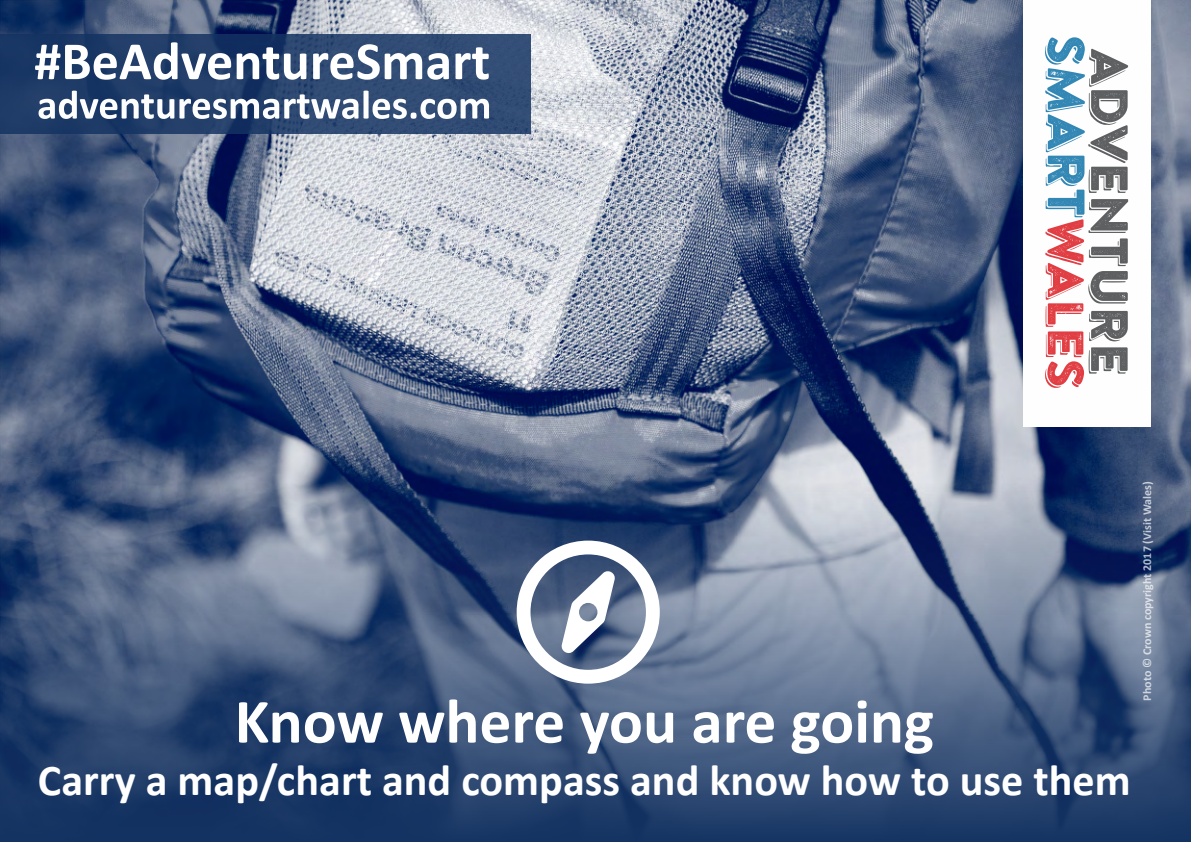
<style>
.page{position:relative;width:1191px;height:842px;background:#fff}
.page>*{position:absolute;margin:0;border:0;box-sizing:border-box;transform-origin:0 0}
.t1{font:700 63.4px "Calibri";color:#fff}
.t2{font:700 44.2px "Calibri";color:#fff}
.t3{font:700 12px "Calibri";color:rgb(254 254 254/.7)}
</style>
<div class="page">
<img style="left:0;top:0;width:1191px;height:481px">
<svg style="left:0;top:481px;width:1191px;height:361px;background:#465c80"></svg>
<div style="left:1022px;top:0;width:128px;height:427px;background:#fefefe"></div>
<svg style="left:1045px;top:37px;width:83px;height:351px"></svg>
<div style="left:0;top:34px;width:531px;height:100px;background:#143362;opacity:.85"></div>
<svg style="left:39px;top:91px;width:450px;height:28px"></svg>
<svg style="left:516px;top:541px;width:144px;height:143px"></svg>
<svg style="left:35px;top:42px;width:454px;height:38px"></svg>
<h1 class="t1" style="left:235px;top:695px;width:701px">Know where you are going</h1>
<p class="t2" style="left:38px;top:762px;width:1094px">Carry a map/chart and compass and know how to use them</p>
<p class="t3" style="left:1142px;top:700px;width:221px;rotate:-90deg">Photo © Crown copyright 2017 (Visit Wales)</p>
</div>
